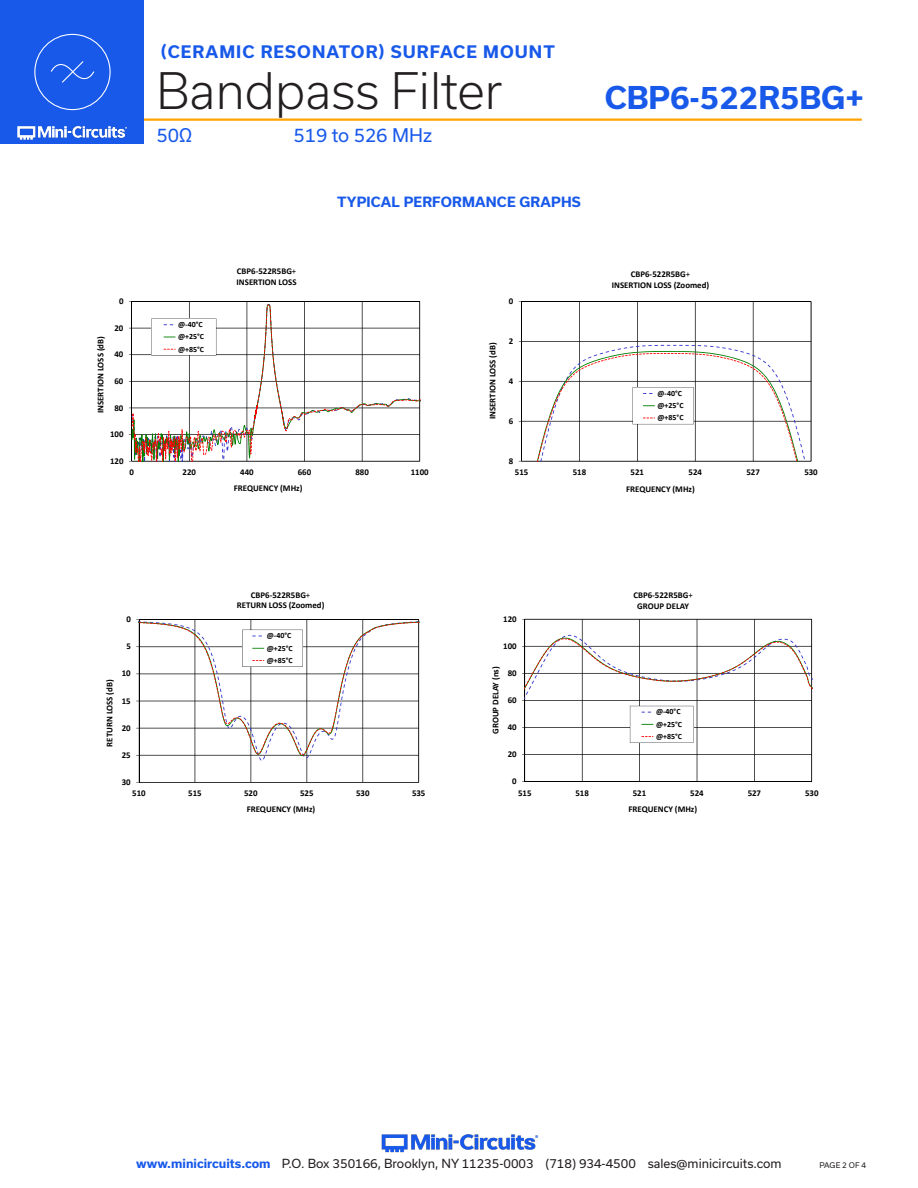
<style>
.page{position:relative;width:918px;height:1188px;background:#fff}
.page>*{position:absolute;margin:0;border:0;box-sizing:border-box;transform-origin:0 0}
.t1{font:300 48px "Usual";color:#231f20}
.t2{font:700 30px "Usual";color:#1859ea}
.t3{font:18px "Usual";color:#1859ea}
.t4{font:700 16.5px "Usual";letter-spacing:.065em;color:#1859ea}
.Blue_Headers{font:700 13.5px "Usual";letter-spacing:.015em;color:#1859ea}
.t5{font:12px "Usual";color:#231f20}
.t6{font:700 8.85px/10.8px "Calibri";color:#000;text-align:center}
.t7{font:700 7.95px/12.3px "Calibri";color:#000}
.t8{font:7.5px "Usual";color:#231f20}
.s1{font-weight:400}
.s2{font-weight:700;color:#1859ea}
</style>
<div class="page">
<img style="left:381px;top:1134px;width:158px;height:19px">
<hr style="left:129px;top:118px;width:733px;height:3px;background:#ffa300">
<div style="left:0;top:0;width:144px;height:144px;background:#1859ea"></div>
<img style="left:17px;top:120px;width:128px;height:20px">
<hr style="left:132px;top:461px;width:288px;height:1px;background:#000">
<hr style="left:131px;top:301px;width:1px;height:160px;background:#000">
<hr style="left:132px;top:301px;width:288px;height:1px;background:#000">
<svg style="left:132px;top:304px;width:288px;height:157px"></svg>
<svg style="left:151px;top:318px;width:65px;height:37px"></svg>
<hr style="left:811px;top:301px;width:1px;height:160px;background:#000">
<svg style="left:579px;top:302px;width:232px;height:39px"></svg>
<hr style="left:521px;top:301px;width:1px;height:160px;background:#000">
<hr style="left:522px;top:301px;width:289px;height:1px;background:#000">
<svg style="left:519px;top:341px;width:292px;height:121px"></svg>
<svg style="left:139px;top:761px;width:280px;height:22px"></svg>
<hr style="left:139px;top:620px;width:1px;height:162px;background:#000">
<svg style="left:136px;top:620px;width:283px;height:141px"></svg>
<svg style="left:525px;top:619px;width:287px;height:16px"></svg>
<svg style="left:522px;top:635px;width:290px;height:147px"></svg>
<div style="left:34px;top:34px;width:77px;height:76px;border:1px solid #fff;border-radius:50%"></div>
<svg style="left:50px;top:61px;width:45px;height:22px"></svg>
<p class="t6" style="left:119px;top:296px;width:6px">0</p>
<p class="t6" style="left:115px;top:322px;width:10px">20</p>
<p class="t6" style="left:115px;top:349px;width:10px">40</p>
<p class="t6" style="left:115px;top:375px;width:10px">60</p>
<p class="t6" style="left:115px;top:402px;width:10px">80</p>
<p class="t6" style="left:110px;top:429px;width:15px">100</p>
<p class="t6" style="left:110px;top:455px;width:15px">120</p>
<p class="t6" style="left:95px;top:413px;width:79px;rotate:-90deg">INSERTION LOSS (dB)</p>
<h3 class="t4" style="left:161px;top:42px;width:395px">(CERAMIC RESONATOR) SURFACE MOUNT</h3>
<h1 class="t1" style="left:156px;top:63px;width:348px">Bandpass Filter</h1>
<h3 class="t3" style="left:156px;top:125px;width:37px">50Ω</h3>
<h3 class="t3" style="left:293px;top:125px;width:140px">519 to 526 MHz</h3>
<p class="t7" style="left:178px;top:318px;width:28px">@‐40°C @+25°C @+85°C</p>
<p class="t6" style="left:237px;top:266px;width:61px;text-align:left">CBP6‐522R5BG<span class="s1">+<br></span>INSERTION LOSS</p>
<p class="Blue_Headers" style="left:337px;top:194px;width:245px">TYPICAL PERFORMANCE GRAPHS</p>
<p class="t6" style="left:487px;top:419px;width:79px;rotate:-90deg">INSERTION LOSS (dB)</p>
<p class="t6" style="left:509px;top:296px;width:6px">0</p>
<p class="t6" style="left:509px;top:336px;width:6px">2</p>
<p class="t6" style="left:509px;top:375px;width:6px">4</p>
<p class="t6" style="left:509px;top:415px;width:6px">6</p>
<p class="t6" style="left:509px;top:455px;width:6px">8</p>
<h2 class="t2" style="left:605px;top:80px;width:261px">CBP6-522R5BG+</h2>
<p class="t6" style="left:612px;top:269px;width:99px">CBP6‐522R5BG<span class="s1">+<br></span>INSERTION LOSS (Zoomed)</p>
<p class="t7" style="left:657px;top:387px;width:28px">@‐40°C @+25°C @+85°C</p>
<p class="t6" style="left:129px;top:467px;width:6px">0</p>
<p class="t6" style="left:183px;top:467px;width:15px">220</p>
<p class="t6" style="left:240px;top:467px;width:15px">440</p>
<p class="t6" style="left:298px;top:467px;width:15px">660</p>
<p class="t6" style="left:355px;top:467px;width:15px">880</p>
<p class="t6" style="left:411px;top:467px;width:19px">1100</p>
<p class="t6" style="left:234px;top:482px;width:70px">FREQUENCY (MHz)</p>
<p class="t6" style="left:104px;top:747px;width:69px;rotate:-90deg">RETURN LOSS (dB)</p>
<p class="t6" style="left:126px;top:614px;width:6px">0</p>
<p class="t6" style="left:126px;top:641px;width:6px">5</p>
<p class="t6" style="left:122px;top:668px;width:10px">10</p>
<p class="t6" style="left:122px;top:695px;width:10px">15</p>
<p class="t6" style="left:122px;top:722px;width:10px">20</p>
<p class="t6" style="left:122px;top:749px;width:10px">25</p>
<p class="t6" style="left:122px;top:776px;width:10px">30</p>
<p class="t6" style="left:237px;top:589px;width:89px">CBP6‐522R5BG<span class="s1">+<br></span>RETURN LOSS (Zoomed)</p>
<p class="t7" style="left:267px;top:629px;width:28px">@‐40°C @+25°C @+85°C</p>
<p class="t6" style="left:132px;top:788px;width:15px">510</p>
<p class="t6" style="left:188px;top:788px;width:15px">515</p>
<p class="t6" style="left:244px;top:788px;width:15px">520</p>
<p class="t6" style="left:300px;top:788px;width:15px">525</p>
<p class="t6" style="left:356px;top:788px;width:15px">530</p>
<p class="t6" style="left:412px;top:788px;width:15px">535</p>
<p class="t6" style="left:247px;top:804px;width:70px">FREQUENCY (MHz)</p>
<p class="t6" style="left:515px;top:467px;width:15px">515</p>
<p class="t6" style="left:573px;top:467px;width:15px">518</p>
<p class="t6" style="left:631px;top:467px;width:15px">521</p>
<p class="t6" style="left:689px;top:467px;width:15px">524</p>
<p class="t6" style="left:746px;top:467px;width:15px">527</p>
<p class="t6" style="left:804px;top:467px;width:15px">530</p>
<p class="t6" style="left:626px;top:483px;width:70px">FREQUENCY (MHz)</p>
<p class="t6" style="left:503px;top:613px;width:15px">120</p>
<p class="t6" style="left:503px;top:640px;width:15px">100</p>
<p class="t6" style="left:490px;top:734px;width:69px;rotate:-90deg">GROUP DELAY (ns)</p>
<p class="t6" style="left:508px;top:667px;width:10px">80</p>
<p class="t6" style="left:508px;top:694px;width:10px">60</p>
<p class="t6" style="left:508px;top:722px;width:10px">40</p>
<p class="t6" style="left:508px;top:749px;width:10px">20</p>
<p class="t6" style="left:512px;top:776px;width:6px">0</p>
<p class="t6" style="left:633px;top:590px;width:61px">CBP6‐522R5BG<span class="s1">+<br></span>GROUP DELAY</p>
<p class="t7" style="left:656px;top:706px;width:28px">@‐40°C @+25°C @+85°C</p>
<p class="t6" style="left:518px;top:787px;width:15px">515</p>
<p class="t6" style="left:576px;top:787px;width:15px">518</p>
<p class="t6" style="left:633px;top:787px;width:15px">521</p>
<p class="t6" style="left:690px;top:787px;width:15px">524</p>
<p class="t6" style="left:748px;top:787px;width:15px">527</p>
<p class="t6" style="left:805px;top:787px;width:15px">530</p>
<p class="t6" style="left:629px;top:804px;width:70px">FREQUENCY (MHz)</p>
<h3 class="t5" style="left:136px;top:1157px;width:647px"><span class="s2">www.minicircuits.com</span> P.O. Box 350166, Brooklyn, NY 11235-0003 (718) 934-4500 sales@minicircuits.com</h3>
<p class="t8" style="left:819px;top:1161px;width:48px">PAGE 2 OF 4</p>
</div>
